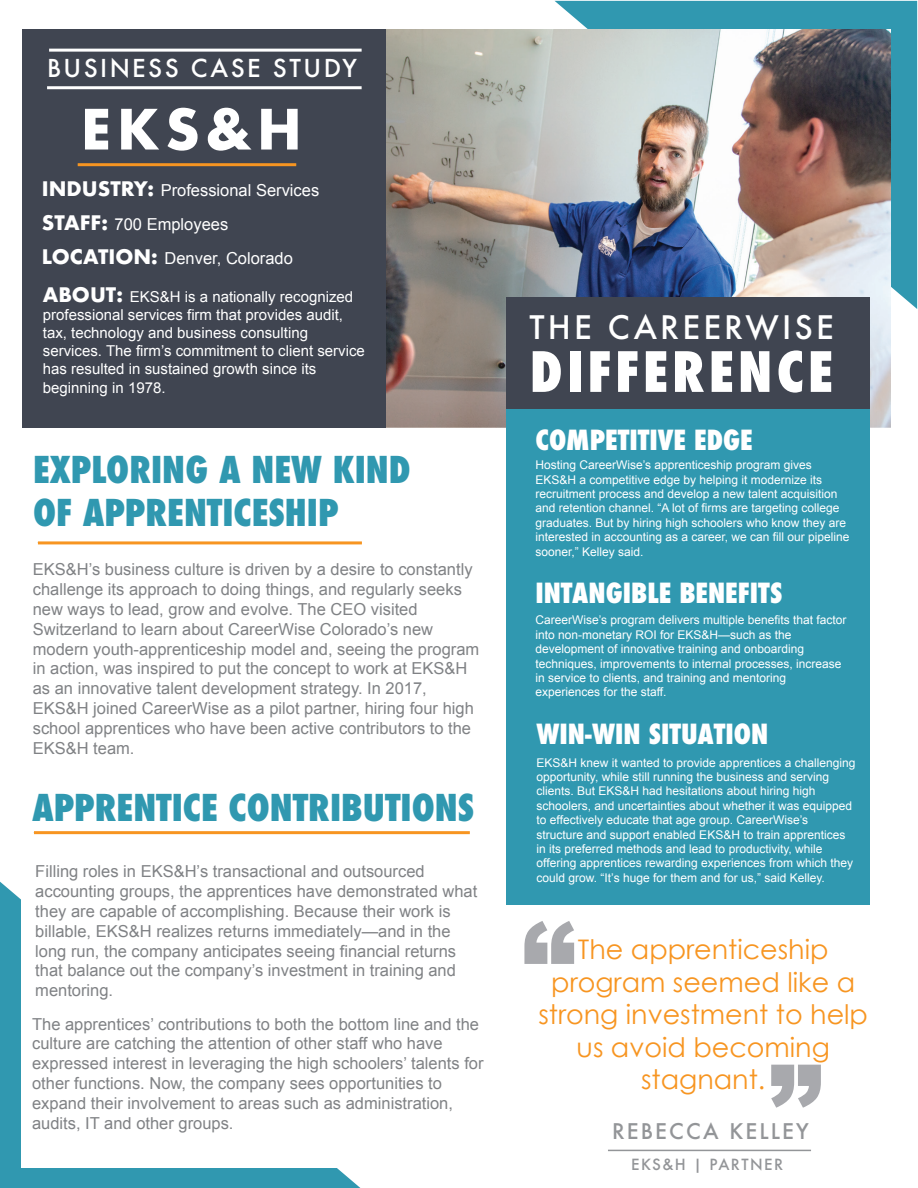
<style>
.page{position:relative;width:918px;height:1188px;background:#fff}
.page>*{position:absolute;margin:0;border:0;box-sizing:border-box;transform-origin:0 0}
.t1{font:900 108px "Arial";color:#a8a9ad}
.t2{font:800 condensed 54px "Futura";letter-spacing:.075em;color:#fff}
.t3{font:700 54px "Futura";color:#fff}
.t4{font:800 condensed 36px/43.2px "Futura";color:#3098b0}
.t5{font:500 31.5px "Futura";letter-spacing:.1em;color:#fff}
.t6{font:27px/32.4px "Century Gothic";color:#f79521;text-align:center}
.t7{font:800 condensed 27px "Futura";color:#fff}
.t8{font:500 24px "Futura";letter-spacing:.1em;color:#fff}
.t9{font:500 21px "Futura";letter-spacing:.1em;color:#939598}
.t10{font:16.5px/19.8px "Arial";color:#808285}
.t11{font:16.5px/34px "Arial";color:#fff}
.t12{font:15px/18px "Arial";color:#fff}
.t13{font:500 15px "Futura";letter-spacing:.1em;color:#939598}
.t14{font:12px/14.4px "Arial";color:#fff}
.s1{font-family:"Futura";font-weight:700;font-size:19.5px}
</style>
<div class="page">
<div style="left:0;top:882px;width:360px;height:306px;background:#3098b0"></div>
<div style="left:22px;top:25px;width:868px;height:1143px;background:#fff"></div>
<svg style="left:555px;top:1px;width:362px;height:308px;background:#3c9db3"></svg>
<img style="left:386px;top:30px;width:504px;height:398px">
<div style="left:506px;top:350px;width:364px;height:555px;background:#3098b0"></div>
<div style="left:506px;top:297px;width:364px;height:112px;background:#404551"></div>
<hr style="left:38px;top:541px;width:324px;height:3px;background:#f79521">
<hr style="left:34px;top:831px;width:436px;height:3px;background:#f79521">
<div style="left:23px;top:30px;width:363px;height:398px;background:#404551"></div>
<hr style="left:49px;top:49px;width:313px;height:3px;background:#fff">
<hr style="left:47px;top:86px;width:315px;height:3px;background:#fff">
<hr style="left:78px;top:163px;width:218px;height:3px;background:#f79521">
<hr style="left:608px;top:1150px;width:203px;height:1px;background:#939598">
<h3 class="t8" style="left:47px;top:52px;width:311px">BUSINESS CASE STUDY</h3>
<h2 class="t3" style="left:81px;top:90px;width:223px">EKS&amp;H</h2>
<p class="t11" style="left:42px;top:174px;width:279px"><span class="s1">INDUSTRY:</span> Professional Services<br><span class="s1">STAFF:</span> 700 Employees<br><span class="s1">LOCATION:</span> Denver, Colorado</p>
<p class="t12" style="left:43px;top:287px;width:324px"><span class="s1">ABOUT:</span> EKS&amp;H is a nationally recognized professional services firm that provides audit, tax, technology and business consulting services. The firm’s commitment to client service has resulted in sustained growth since its</p>
<p class="t12" style="left:43px;top:379px;width:124px">beginning in 1978.</p>
<h3 class="t5" style="left:530px;top:306px;width:306px">THE CAREERWISE</h3>
<h2 class="t2" style="left:530px;top:335px;width:305px">DIFFERENCE</h2>
<h3 class="t7" style="left:535px;top:421px;width:219px">COMPETITIVE EDGE</h3>
<h3 class="t4" style="left:33px;top:448px;width:379px">EXPLORING A NEW KIND<br>OF APPRENTICESHIP</h3>
<p class="t14" style="left:535px;top:458px;width:316px">Hosting CareerWise’s apprenticeship program gives EKS&amp;H a competitive edge by helping it modernize its recruitment process and develop a new talent acquisition and retention channel. “A lot of firms are targeting college graduates. But by hiring high schoolers who know they are interested in accounting as a career, we can fill our pipeline sooner,” Kelley said.</p>
<p class="t10" style="left:33px;top:560px;width:448px">EKS&amp;H’s business culture is driven by a desire to constantly challenge its approach to doing things, and regularly seeks new ways to lead, grow and evolve. The CEO visited Switzerland to learn about CareerWise Colorado’s new modern youth-apprenticeship model and, seeing the program in action, was inspired to put the concept to work at EKS&amp;H as an innovative talent development strategy. In 2017, EKS&amp;H joined CareerWise as a pilot partner, hiring four high school apprentices who have been active contributors to the EKS&amp;H team.</p>
<h3 class="t4" style="left:32px;top:786px;width:444px">APPRENTICE CONTRIBUTIONS</h3>
<p class="t10" style="left:35px;top:862px;width:444px">Filling roles in EKS&amp;H’s transactional and outsourced accounting groups, the apprentices have demonstrated what they are capable of accomplishing. Because their work is billable, EKS&amp;H realizes returns immediately—and in the long run, the company anticipates seeing financial returns that balance out the company’s investment in training and mentoring.</p>
<p class="t10" style="left:32px;top:1014px;width:453px">The apprentices’ contributions to both the bottom line and the culture are catching the attention of other staff who have expressed interest in leveraging the high schoolers’ talents for other functions. Now, the company sees opportunities to expand their involvement to areas such as administration, audits, IT and other groups.</p>
<h3 class="t7" style="left:535px;top:575px;width:249px">INTANGIBLE BENEFITS</h3>
<p class="t14" style="left:535px;top:613px;width:313px">CareerWise’s program delivers multiple benefits that factor into non-monetary ROI for EKS&amp;H—such as the development of innovative training and onboarding techniques, improvements to internal processes, increase in service to clients, and training and mentoring experiences for the staff.</p>
<h3 class="t7" style="left:537px;top:716px;width:233px">WIN-WIN SITUATION</h3>
<p class="t14" style="left:537px;top:755px;width:320px">EKS&amp;H knew it wanted to provide apprentices a challenging opportunity, while still running the business and serving clients. But EKS&amp;H had hesitations about hiring high schoolers, and uncertainties about whether it was equipped to effectively educate that age group. CareerWise’s structure and support enabled EKS&amp;H to train apprentices in its preferred methods and lead to productivity, while offering apprentices rewarding experiences from which they could grow. “It’s huge for them and for us,” said Kelley.</p>
<h1 class="t1" style="left:522px;top:883px;width:55px">“</h1>
<h3 class="t6" style="left:538px;top:933px;width:331px">The apprenticeship program seemed like a strong investment to help us avoid becoming stagnant.</h3>
<h1 class="t1" style="left:768px;top:1026px;width:55px">”</h1>
<p class="t9" style="left:612px;top:1116px;width:198px">REBECCA KELLEY</p>
<p class="t13" style="left:631px;top:1154px;width:154px">EKS&amp;H | PARTNER</p>
</div>
